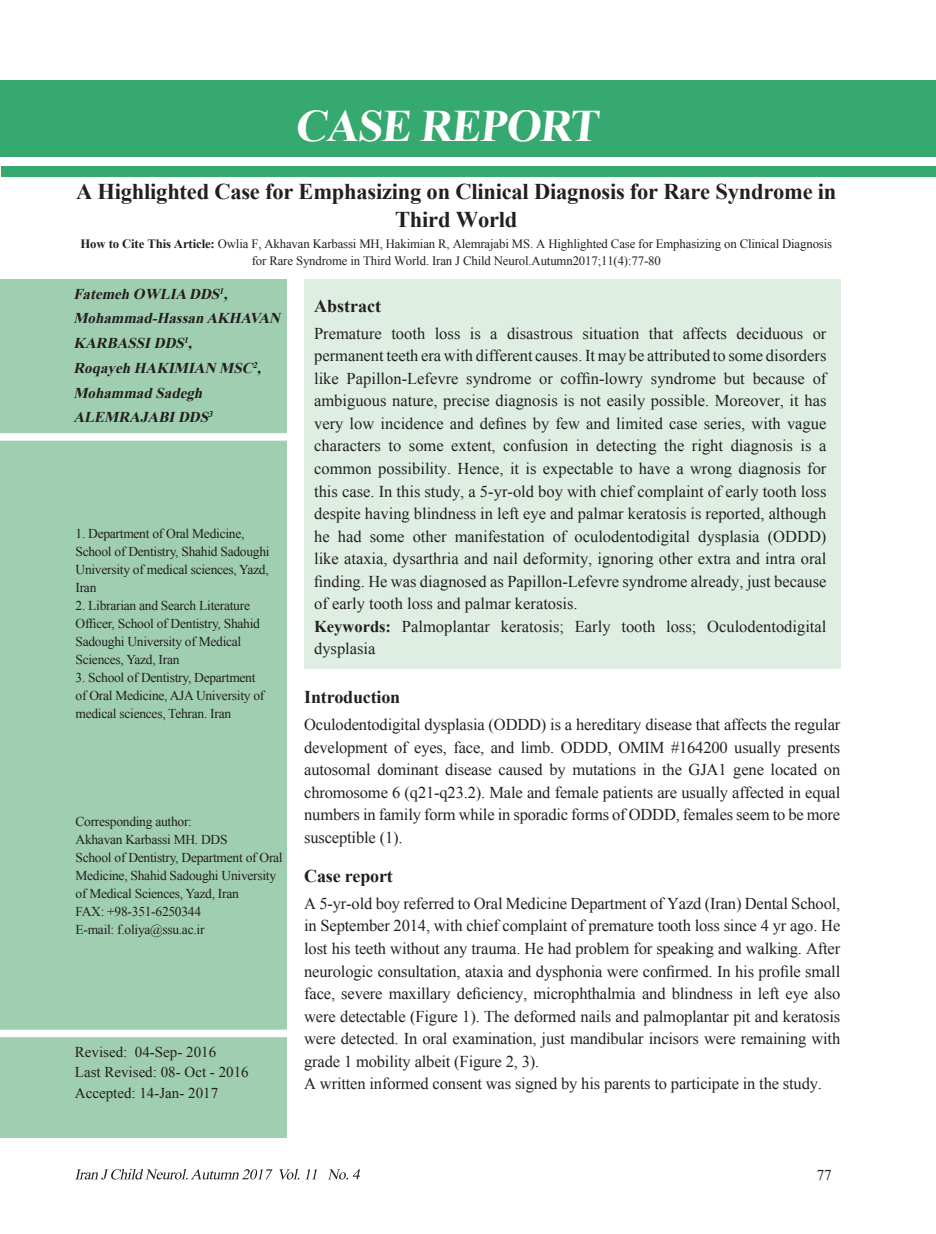
<style>
.page{position:relative;width:936px;height:1234px;background:#fff}
.page>*{position:absolute;margin:0;border:0;box-sizing:border-box;transform-origin:0 0}
.t1{font:700 45px "Times New Roman";color:#fff}
.t2{font:700 22.5px/28.5px "Times New Roman";letter-spacing:-.01em;color:#231f20;text-align:center}
.Titr{font:700 18px "Times New Roman";letter-spacing:-.01em;color:#231f20}
.Text_Latin{font:16.5px/22.5px "Times New Roman";letter-spacing:-.01em;color:#231f20;text-align:justify}
.t3{font:italic 700 15px/24.8px "Times New Roman";color:#231f20}
.t4{font:15px "Times New Roman";color:#231f20}
.t5{font:13.5px/18px "Times New Roman";letter-spacing:-.02em;color:#231f20}
.t6{font:12.75px/16.5px "Times New Roman";letter-spacing:-.01em;color:#231f20;text-align:center}
.s1{font-weight:700}
</style>
<div class="page">
<svg style="left:76px;top:1168px;width:284px;height:11px"></svg>
<div style="left:304px;top:279px;width:536px;height:389px;background:#dfeee3"></div>
<div style="left:0;top:279px;width:287px;height:859px;background:#a0ceb0"></div>
<div style="left:0;top:80px;width:935px;height:76px;background:#35a96f"></div>
<div style="left:1px;top:167px;width:934px;height:10px;background:#35a96f"></div>
<div style="left:0;top:433px;width:287px;height:7px;background:#fff"></div>
<div style="left:0;top:1029px;width:308px;height:7px;background:#fff"></div>
<p class="t1" style="left:295px;top:95px;width:312px">CASE REPORT</p>
<p class="t2" style="left:76px;top:176px;width:761px">A Highlighted Case for Emphasizing on Clinical Diagnosis for Rare Syndrome in<br>Third World</p>
<p class="t6" style="left:80px;top:235px;width:753px"><span class="s1">How to Cite This Article:</span> Owlia F, Akhavan Karbassi MH, Hakimian R, Alemrajabi MS. A Highlighted Case for Emphasizing on Clinical Diagnosis for Rare Syndrome in Third World. Iran J Child Neurol.Autumn2017;11(4):77-80</p>
<p class="t3" style="left:73px;top:281px;width:160px">Fatemeh OWLIA DDS<sup>1</sup>,</p>
<p class="t3" style="left:73px;top:305px;width:212px">Mohammad-Hassan AKHAVAN<br>KARBASSIDDS<sup>1</sup>,</p>
<p class="t3" style="left:73px;top:355px;width:193px">Roqayeh HAKIMIAN MSC<sup>2</sup>,</p>
<p class="t3" style="left:73px;top:380px;width:143px">Mohammad Sadegh<br>ALEMRAJABIDDS<sup>3</sup></p>
<p class="t5" style="left:75px;top:524px;width:196px">1. Department of Oral Medicine,<br>School of Dentistry, Shahid Sadoughi<br>University of medical sciences, Yazd,<br>Iran</p>
<p class="t5" style="left:75px;top:596px;width:186px">2. Librarian and Search Literature<br>Officer, School of Dentistry, Shahid<br>Sadoughi University of Medical<br>Sciences, Yazd, Iran</p>
<p class="t5" style="left:75px;top:668px;width:190px">3. School of Dentistry, Department of Oral Medicine, AJA University of medical sciences, Tehran. Iran</p>
<p class="t5" style="left:75px;top:812px;width:118px">Corresponding author:</p>
<p class="t5" style="left:75px;top:830px;width:154px">Akhavan Karbassi MH. DDS</p>
<p class="t5" style="left:75px;top:848px;width:209px">School of Dentistry, Department of Oral<br>Medicine, Shahid Sadoughi University of Medical Sciences, Yazd, Iran</p>
<p class="t5" style="left:75px;top:902px;width:127px">FAX: +98-351-6250344</p>
<p class="t5" style="left:75px;top:920px;width:130px">E-mail: f.oliya@ssu.ac.ir</p>
<p class="t4" style="left:75px;top:1041px;width:143px">Revised: 04-Sep- 2016</p>
<p class="t4" style="left:75px;top:1061px;width:175px">Last Revised: 08- Oct - 2016</p>
<p class="t4" style="left:75px;top:1082px;width:145px">Accepted: 14-Jan- 2017</p>
<p class="Titr" style="left:314px;top:293px;width:68px">Abstract</p>
<p class="Text_Latin" style="left:314px;top:322px;width:514px">Premature tooth loss is a disastrous situation that affects deciduous or permanent teeth era with different causes. It may be attributed to some disorders like Papillon-Lefevre syndrome or coffin-lowry syndrome but because of ambiguous nature, precise diagnosis is not easily possible. Moreover, it has very low incidence and defines by few and limited case series, with vague characters to some extent, confusion in detecting the right diagnosis is a common possibility. Hence, it is expectable to have a wrong diagnosis for this case. In this study, a 5-yr-old boy with chief complaint of early tooth loss despite having blindness in left eye and palmar keratosis is reported, although he had some other manifestation of oculodentodigital dysplasia (ODDD) like ataxia, dysarthria and nail deformity, ignoring other extra and intra oral finding. He was diagnosed as Papillon-Lefevre syndrome already, just because of early tooth loss and palmar keratosis.</p>
<p class="Text_Latin" style="left:314px;top:614px;width:514px"><span class="s1">Keywords:</span> Palmoplantar keratosis; Early tooth loss; Oculodentodigital dysplasia</p>
<p class="Titr" style="left:304px;top:684px;width:98px">Introduction</p>
<p class="Text_Latin" style="left:304px;top:713px;width:537px">Oculodentodigital dysplasia (ODDD) is a hereditary disease that affects the regular development of eyes, face, and limb. ODDD, OMIM #164200 usually presents autosomal dominant disease caused by mutations in the GJA1 gene located on chromosome 6 (q21-q23.2). Male and female patients are usually affected in equal numbers in family form while in sporadic forms of ODDD, females seem to be more susceptible (1).</p>
<p class="Titr" style="left:304px;top:863px;width:90px">Case report</p>
<p class="Text_Latin" style="left:304px;top:891px;width:537px">A 5-yr-old boy referred to Oral Medicine Department of Yazd (Iran) Dental School, in September 2014, with chief complaint of premature tooth loss since 4 yr ago. He lost his teeth without any trauma. He had problem for speaking and walking. After neurologic consultation, ataxia and dysphonia were confirmed. In his profile small face, severe maxillary deficiency, microphthalmia and blindness in left eye also were detectable (Figure 1). The deformed nails and palmoplantar pit and keratosis were detected. In oral examination, just mandibular incisors were remaining with grade 1 mobility albeit (Figure 2, 3).</p>
<p class="Text_Latin" style="left:304px;top:1071px;width:519px">A written informed consent was signed by his parents to participate in the study.</p>
<p class="t4" style="left:816px;top:1164px;width:16px">77</p>
</div>
